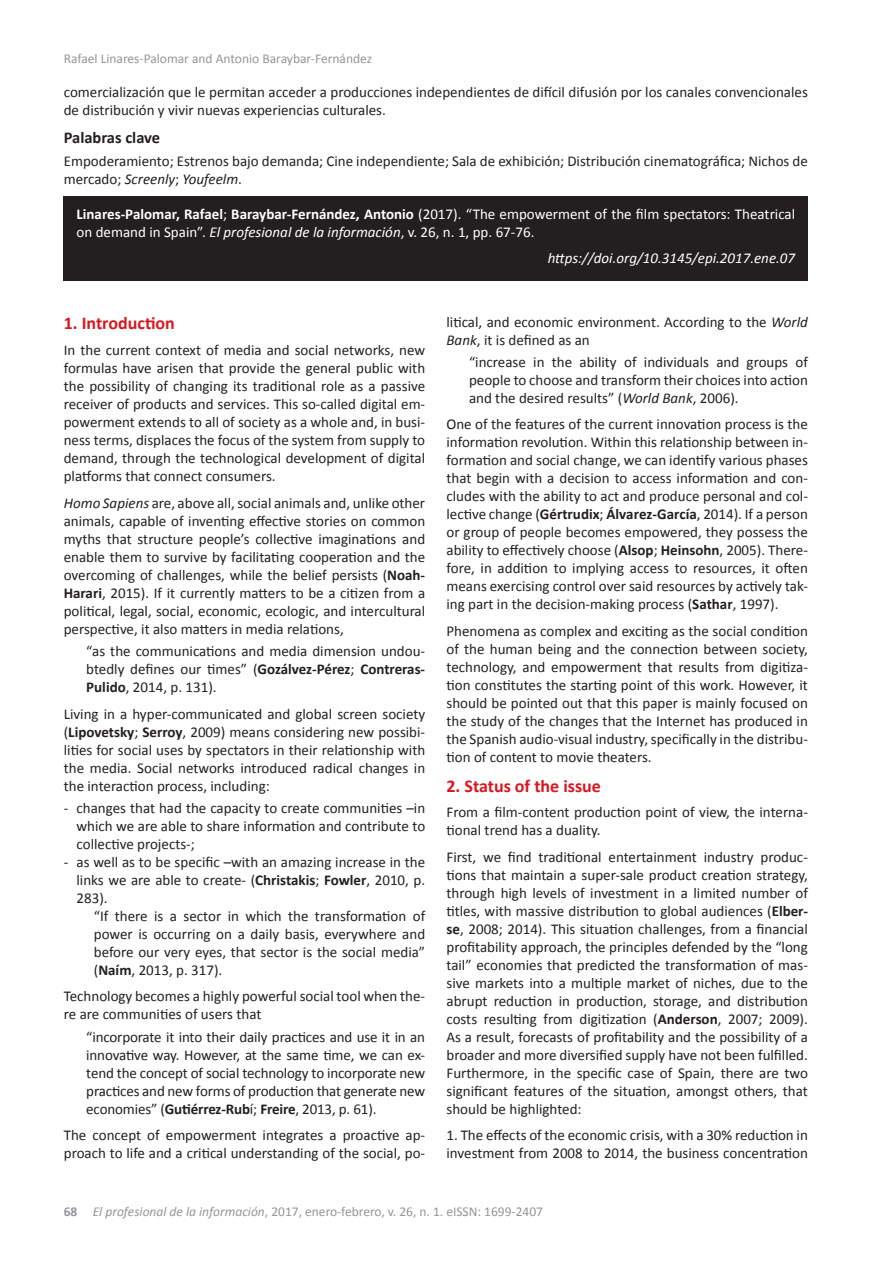
<style>
.page{position:relative;width:893px;height:1263px;background:#fff}
.page>*{position:absolute;margin:0;border:0;box-sizing:border-box;transform-origin:0 0}
.t1{font:700 18px "Calibri";color:#d7171f}
.t2{font:700 16.5px "Calibri";color:#231f20}
.t3{font:15px/18px "Calibri";color:#231f20;text-align:justify}
.t4{font:15px/18px "Calibri";color:#fff}
.t5{font:italic 15px "Calibri";color:#fff}
.t6{font:13.5px "Calibri";color:#939598}
.s1{font-style:italic}
.s2{font-weight:700}
</style>
<div class="page">
<div style="left:64px;top:196px;width:744px;height:85px;background:#231f20"></div>
<p class="t6" style="left:64px;top:50px;width:310px">Rafael Linares-Palomar and Antonio Baraybar-Fernández</p>
<p class="t3" style="left:64px;top:83px;width:746px">comercialización que le permitan acceder a producciones independientes de difícil difusión por los canales convencionales de distribución y vivir nuevas experiencias culturales.</p>
<p class="t2" style="left:64px;top:127px;width:98px">Palabras clave</p>
<p class="t3" style="left:64px;top:152px;width:746px">Empoderamiento; Estrenos bajo demanda; Cine independiente; Sala de exhibición; Distribución cinematográfica; Nichos de mercado; <span class="s1">Screenly</span>; <span class="s1">Youfeelm</span>.</p>
<p class="t4" style="left:77px;top:205px;width:720px"><span class="s2">Linares-Palomar, Rafael</span>; <span class="s2">Baraybar-Fernández, Antonio</span> (2017). “The empowerment of the film spectators: Theatrical on demand in Spain”. <span class="s1">El profesional de la información</span>, v. 26, n. 1, pp. 67-76.</p>
<p class="t5" style="left:548px;top:248px;width:249px">https://doi.org/10.3145/epi.2017.ene.07</p>
<p class="t1" style="left:64px;top:311px;width:113px">1. Introduction</p>
<p class="t3" style="left:64px;top:341px;width:363px">In the current context of media and social networks, new formulas have arisen that provide the general public with the possibility of changing its traditional role as a passive receiver of products and services. This so-called digital em&shy;powerment extends to all of society as a whole and, in busi&shy;ness terms, displaces the focus of the system from supply to demand, through the technological development of digital platforms that connect consumers.</p>
<p class="t3" style="left:64px;top:494px;width:363px"><span class="s1">Homo Sapiens</span> are, above all, social animals and, unlike other animals, capable of inventing effective stories on common myths that structure people’s collective imaginations and enable them to survive by facilitating cooperation and the overcoming of challenges, while the belief persists (<span class="s2">Noah-Harari</span>, 2015). If it currently matters to be a citizen from a political, legal, social, economic, ecologic, and intercultural perspective, it also matters in media relations,</p>
<p class="t3" style="left:86px;top:642px;width:340px">“as the communications and media dimension undou&shy;btedly defines our times” (<span class="s2">Gozálvez-Pérez</span>; <span class="s2">Contreras-Pulido</span>, 2014, p. 131).</p>
<p class="t3" style="left:64px;top:705px;width:363px">Living in a hyper-communicated and global screen society (<span class="s2">Lipovetsky</span>; <span class="s2">Serroy</span>, 2009) means considering new possibi&shy;lities for social uses by spectators in their relationship with the media. Social networks introduced radical changes in the interaction process, including:</p>
<p class="t3" style="left:77px;top:799px;width:350px;text-indent:-13px">- changes that had the capacity to create communities –in which we are able to share information and contribute to collective projects-;</p>
<p class="t3" style="left:77px;top:853px;width:350px;text-indent:-13px">- as well as to be specific –with an amazing increase in the links we are able to create- (<span class="s2">Christakis</span>; <span class="s2">Fowler</span>, 2010, p.<br>283).</p>
<p class="t3" style="left:94px;top:907px;width:333px">“If there is a sector in which the transformation of power is occurring on a daily basis, everywhere and before our very eyes, that sector is the social media” (<span class="s2">Naím</span>, 2013, p. 317).</p>
<p class="t3" style="left:64px;top:987px;width:363px">Technology becomes a highly powerful social tool when the&shy;re are communities of users that</p>
<p class="t3" style="left:86px;top:1028px;width:340px">“incorporate it into their daily practices and use it in an innovative way. However, at the same time, we can ex&shy;tend the concept of social technology to incorporate new practices and new forms of production that generate new economies” (<span class="s2">Gutiérrez-Rub</span>í; <span class="s2">Freire</span>, 2013, p. 61).</p>
<p class="t3" style="left:64px;top:1126px;width:363px">The concept of empowerment integrates a proactive ap&shy;proach to life and a critical understanding of the social, po-</p>
<p class="t3" style="left:446px;top:313px;width:363px">litical, and economic environment. According to the <span class="s1">World<br>Bank</span>, it is defined as an</p>
<p class="t3" style="left:469px;top:353px;width:340px">“increase in the ability of individuals and groups of people to choose and transform their choices into action and the desired results” (<span class="s1">World Bank</span>, 2006).</p>
<p class="t3" style="left:446px;top:415px;width:363px">One of the features of the current innovation process is the information revolution. Within this relationship between in&shy;formation and social change, we can identify various phases that begin with a decision to access information and con&shy;cludes with the ability to act and produce personal and col&shy;lective change (<span class="s2">Gértrudix</span>; <span class="s2">Álvarez-García</span>, 2014). If a person or group of people becomes empowered, they possess the ability to effectively choose (<span class="s2">Alsop</span>; <span class="s2">Heinsohn</span>, 2005). There&shy;fore, in addition to implying access to resources, it often means exercising control over said resources by actively tak&shy;ing part in the decision-making process (<span class="s2">Sathar</span>, 1997).</p>
<p class="t3" style="left:446px;top:622px;width:363px">Phenomena as complex and exciting as the social condition of the human being and the connection between society, technology, and empowerment that results from digitiza&shy;tion constitutes the starting point of this work. However, it should be pointed out that this paper is mainly focused on the study of the changes that the Internet has produced in the Spanish audio-visual industry, specifically in the distribu&shy;tion of content to movie theaters.</p>
<p class="t1" style="left:446px;top:774px;width:156px">2. Status of the issue</p>
<p class="t3" style="left:446px;top:803px;width:363px">From a film-content production point of view, the interna&shy;tional trend has a duality.</p>
<p class="t3" style="left:446px;top:848px;width:363px">First, we find traditional entertainment industry produc&shy;tions that maintain a super-sale product creation strategy, through high levels of investment in a limited number of titles, with massive distribution to global audiences (<span class="s2">Elber&shy;se</span>, 2008; 2014). This situation challenges, from a financial profitability approach, the principles defended by the “long tail” economies that predicted the transformation of mas&shy;sive markets into a multiple market of niches, due to the abrupt reduction in production, storage, and distribution costs resulting from digitization (<span class="s2">Anderson</span>, 2007; 2009).<br>As a result, forecasts of profitability and the possibility of a broader and more diversified supply have not been fulfilled.<br>Furthermore, in the specific case of Spain, there are two significant features of the situation, amongst others, that should be highlighted:</p>
<p class="t3" style="left:446px;top:1126px;width:363px">1. The effects of the economic crisis, with a 30% reduction in investment from 2008 to 2014, the business concentration</p>
<p class="t6" style="left:64px;top:1203px;width:481px"><span class="s2">68</span> <span class="s1">El profesional de la información</span>, 2017, enero-febrero, v. 26, n. 1. eISSN: 1699-2407</p>
</div>
